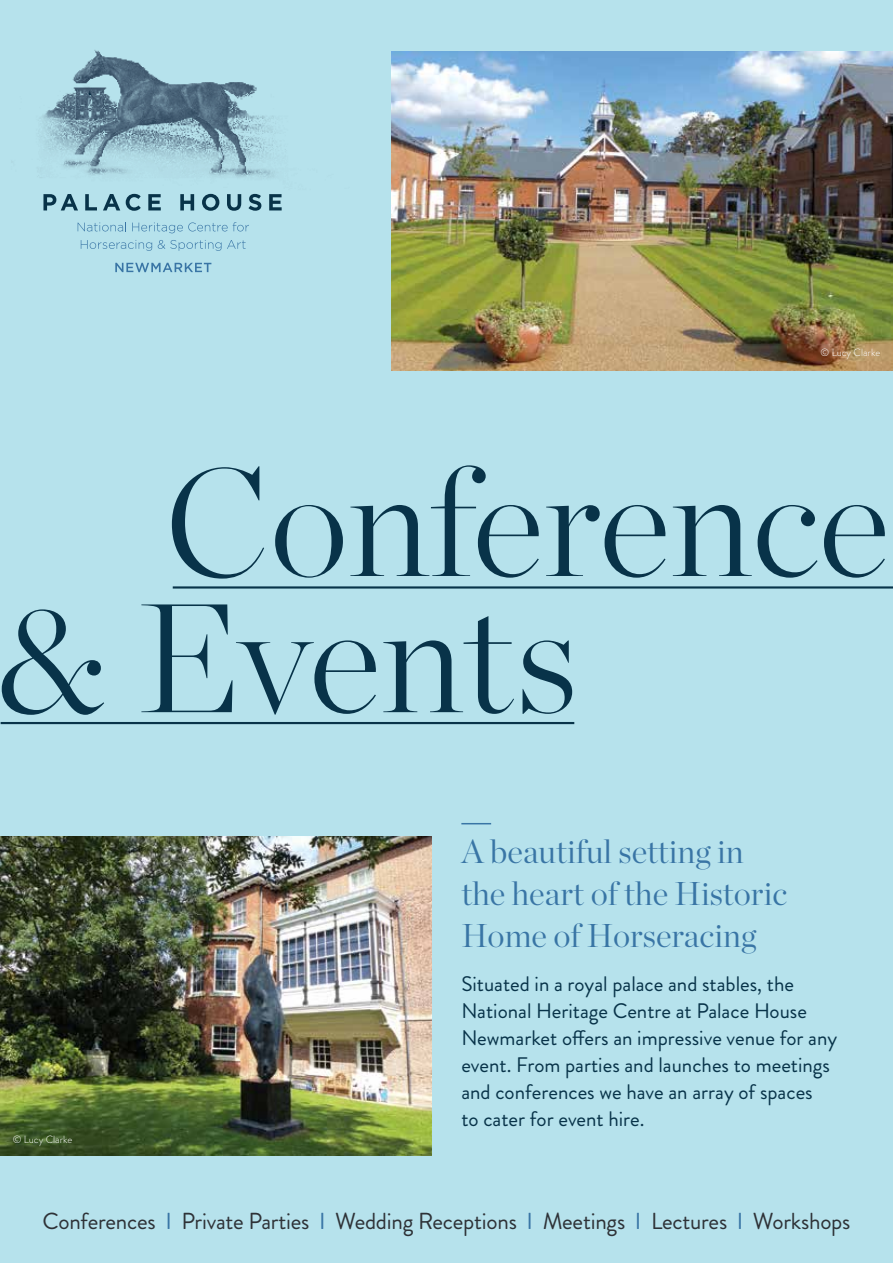
<style>
.page{position:relative;width:893px;height:1263px;background:#b6e2ec}
.page>*{position:absolute;margin:0;border:0;box-sizing:border-box;transform-origin:0 0}
.t1{font:200 154.5px "Chronicle Display";color:#083349}
.t2{font:200 153px "Chronicle Display";color:#083349}
.t3{font:300 33px/42px "Chronicle Display";color:#3975a5}
.t4{font:23.25px "Brandon Grotesque";letter-spacing:-.01em;color:#2e3237}
.t5{font:21px/27px "Brandon Grotesque";color:#083349}
.t6{font:300 10.5px "Brandon Grotesque";color:#fff}
.s1{color:#3975a5}
</style>
<div class="page">
<hr style="left:173px;top:586px;width:720px;height:2px;background:#083349">
<hr style="left:1px;top:722px;width:573px;height:2px;background:#083349">
<hr style="left:461px;top:823px;width:30px;height:1px;background:#3975a5">
<img style="left:0;top:836px;width:432px;height:320px">
<img style="left:392px;top:51px;width:501px;height:320px">
<img style="left:40px;top:50px;width:246px;height:199px">
<svg style="left:78px;top:222px;width:48px;height:9px"></svg>
<svg style="left:132px;top:222px;width:117px;height:11px"></svg>
<svg style="left:81px;top:240px;width:71px;height:11px"></svg>
<svg style="left:158px;top:240px;width:88px;height:11px"></svg>
<svg style="left:115px;top:263px;width:96px;height:9px"></svg>
<svg style="left:43px;top:194px;width:35px;height:16px"></svg>
<svg style="left:85px;top:194px;width:12px;height:16px"></svg>
<svg style="left:103px;top:194px;width:17px;height:16px"></svg>
<svg style="left:126px;top:194px;width:15px;height:17px"></svg>
<svg style="left:148px;top:194px;width:13px;height:16px"></svg>
<svg style="left:180px;top:194px;width:14px;height:16px"></svg>
<svg style="left:202px;top:194px;width:17px;height:17px"></svg>
<svg style="left:227px;top:194px;width:14px;height:17px"></svg>
<svg style="left:248px;top:194px;width:13px;height:17px"></svg>
<svg style="left:269px;top:194px;width:13px;height:16px"></svg>
<p class="t6" style="left:821px;top:345px;width:61px">© Lucy Clarke</p>
<h2 class="t2" style="left:164px;top:406px;width:728px">Conference</h2>
<h1 class="t1" style="left:-8px;top:541px;width:588px">&amp; Events</h1>
<p class="t6" style="left:13px;top:1132px;width:61px">© Lucy Clarke</p>
<h3 class="t3" style="left:461px;top:828px;width:328px">A beautiful setting in the heart of the Historic<br>Home of Horseracing</h3>
<p class="t5" style="left:461px;top:970px;width:377px">Situated in a royal palace and stables, the National Heritage Centre at Palace House Newmarket offers an impressive venue for any event. From parties and launches to meetings and conferences we have an array of spaces<br>to cater for event hire.</p>
<p class="t4" style="left:43px;top:1204px;width:809px">Conferences <span class="s1">I</span> Private Parties <span class="s1">I</span> Wedding Receptions <span class="s1">I</span> Meetings <span class="s1">I</span> Lectures <span class="s1">I</span> Workshops</p>
</div>
